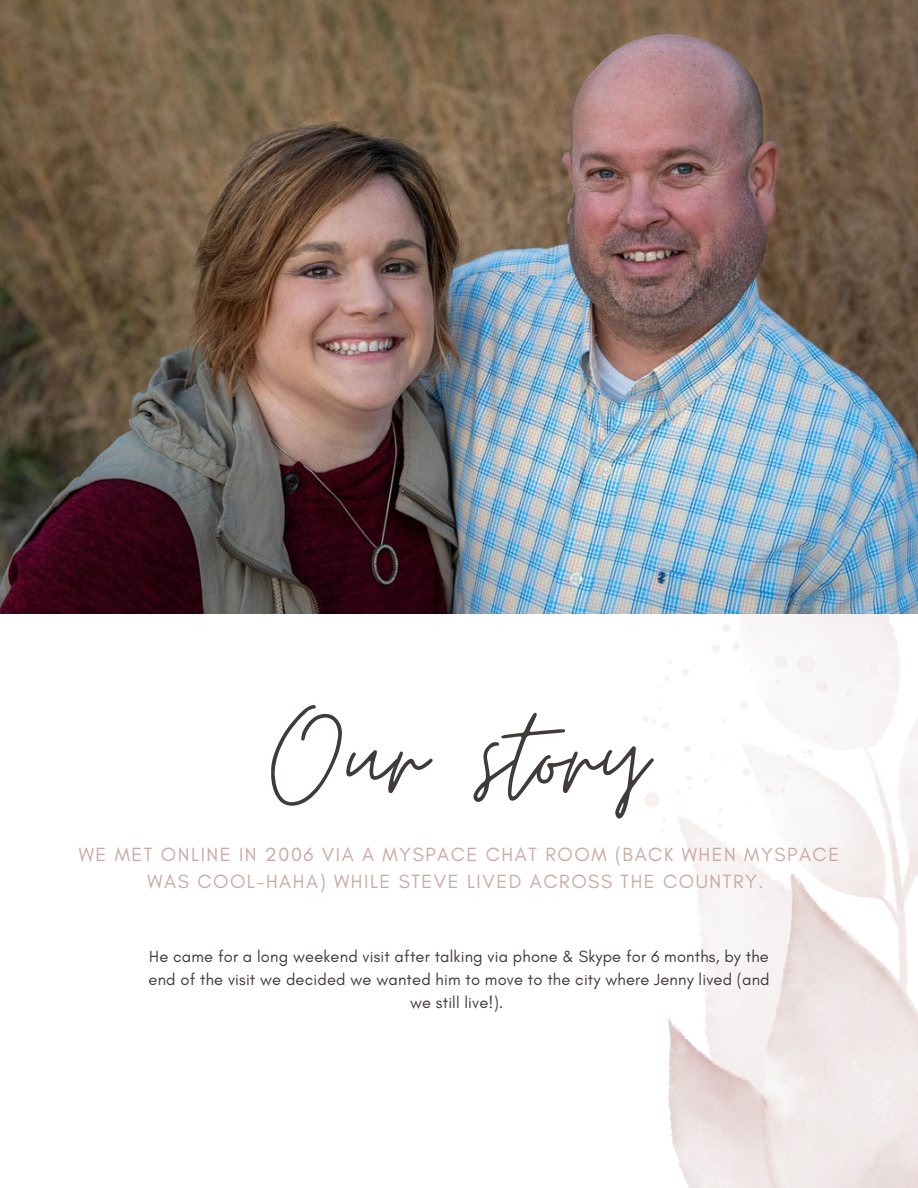
<style>
.page{position:relative;width:918px;height:1188px;background:#fff}
.page>*{position:absolute;margin:0;border:0;box-sizing:border-box;transform-origin:0 0}
.t1{font:141px "Moon Time";color:#403a39}
.t2{font:19.5px/27px "Glacial Indifference";letter-spacing:.08em;color:#cba8a4;text-align:center}
.t3{font:16.5px/23px "Glacial Indifference";letter-spacing:.01em;color:#403a39;text-align:center}
</style>
<div class="page">
<img style="left:526px;top:613px;width:392px;height:575px">
<img style="left:0;top:0;width:918px;height:613px">
<h1 class="t1" style="left:271px;top:671px;width:377px">Our story</h1>
<p class="t2" style="left:79px;top:841px;width:762px">WE MET ONLINE IN 2006 VIA A MYSPACE CHAT ROOM (BACK WHEN MYSPACE<br>WAS COOL-HAHA) WHILE STEVE LIVED ACROSS THE COUNTRY.</p>
<p class="t3" style="left:149px;top:944px;width:623px">He came for a long weekend visit after talking via phone &amp; Skype for 6 months, by the end of the visit we decided we wanted him to move to the city where Jenny lived (and we still live!).</p>
</div>
